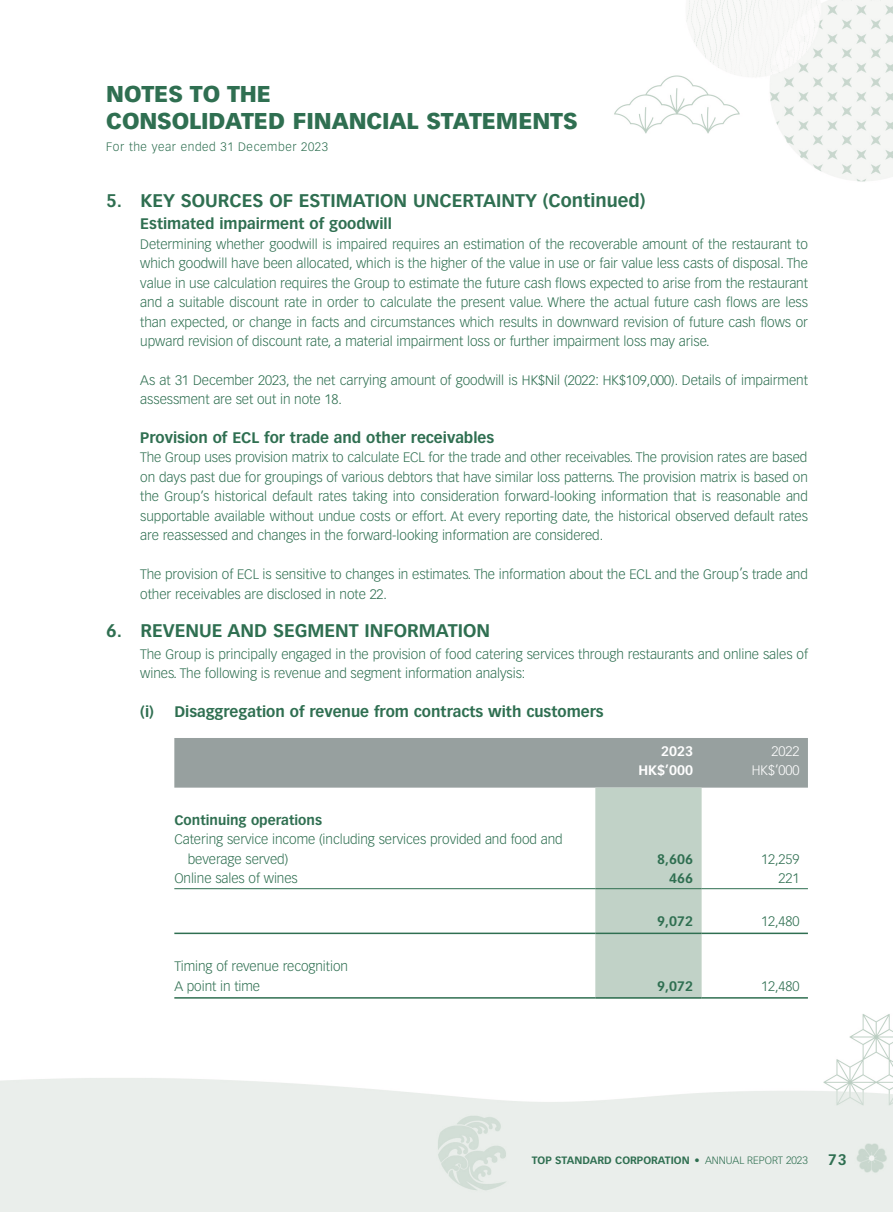
<style>
.page{position:relative;width:893px;height:1212px;background:#fff}
.page>*{position:absolute;margin:0;border:0;box-sizing:border-box;transform-origin:0 0}
.t1{font:900 22.5px/27.2px "Vectora LT Std";letter-spacing:-.005em;color:#2f6f51}
.t2{font:700 18px "Vectora LT Std";color:#2f6f51}
.t3{font:700 15px "Vectora LT Std";color:#2f6f51}
.t4{font:300 13.5px/19.5px "Vectora LT Std";letter-spacing:-.005em;color:#2f6f51}
.t5{font:700 13.5px "Vectora LT Std";color:#2f6f51}
.t6{font:700 13.5px "Vectora LT Std";color:#fff}
.t7{font:300 13.5px "Vectora LT Std";letter-spacing:-.005em;color:#fff}
.t8{font:300 12px "Vectora LT Std";letter-spacing:.05em;color:#2f6f51}
.t9{font:700 10.5px "Vectora LT Std";color:#2f6f51}
.s1{font-weight:300}
</style>
<div class="page">
<img style="left:0;top:0;width:893px;height:1212px">
<svg style="left:174px;top:738px;width:634px;height:259px"></svg>
<hr style="left:174px;top:888px;width:421px;height:1px;background:#2f6f51">
<hr style="left:595px;top:888px;width:107px;height:1px;background:#2f6f51">
<hr style="left:702px;top:888px;width:106px;height:1px;background:#2f6f51">
<hr style="left:174px;top:932px;width:421px;height:2px;background:#2f6f51">
<hr style="left:595px;top:932px;width:107px;height:2px;background:#2f6f51">
<hr style="left:702px;top:932px;width:106px;height:2px;background:#2f6f51">
<hr style="left:174px;top:997px;width:421px;height:1px;background:#2f6f51">
<hr style="left:595px;top:997px;width:107px;height:1px;background:#2f6f51">
<hr style="left:702px;top:997px;width:106px;height:1px;background:#2f6f51">
<h1 class="t1" style="left:106px;top:80px;width:473px">NOTES TO THE<br>CONSOLIDATED FINANCIAL STATEMENTS</h1>
<p class="t8" style="left:106px;top:140px;width:223px">For the year ended 31 December 2023</p>
<h2 class="t2" style="left:106px;top:190px;width:541px">5. KEY SOURCES OF ESTIMATION UNCERTAINTY (Continued)</h2>
<p class="t3" style="left:140px;top:215px;width:253px">Estimated impairment of goodwill</p>
<p class="t4" style="left:140px;top:234px;width:669px;text-align:justify">Determining whether goodwill is impaired requires an estimation of the recoverable amount of the restaurant to which goodwill have been allocated, which is the higher of the value in use or fair value less casts of disposal. The value in use calculation requires the Group to estimate the future cash flows expected to arise from the restaurant and a suitable discount rate in order to calculate the present value. Where the actual future cash flows are less than expected, or change in facts and circumstances which results in downward revision of future cash flows or upward revision of discount rate, a material impairment loss or further impairment loss may arise.</p>
<p class="t4" style="left:140px;top:370px;width:669px">As at 31 December 2023, the net carrying amount of goodwill is HK$Nil (2022: HK$109,000). Details of impairment assessment are set out in note 18.</p>
<p class="t3" style="left:140px;top:428px;width:355px">Provision of ECL for trade and other receivables</p>
<p class="t4" style="left:140px;top:448px;width:669px;text-align:justify">The Group uses provision matrix to calculate ECL for the trade and other receivables. The provision rates are based on days past due for groupings of various debtors that have similar loss patterns. The provision matrix is based on the Group’s historical default rates taking into consideration forward-looking information that is reasonable and supportable available without undue costs or effort. At every reporting date, the historical observed default rates are reassessed and changes in the forward-looking information are considered.</p>
<p class="t4" style="left:140px;top:565px;width:669px">The provision of ECL is sensitive to changes in estimates. The information about the ECL and the Group’s trade and other receivables are disclosed in note 22.</p>
<h2 class="t2" style="left:106px;top:620px;width:385px">6. REVENUE AND SEGMENT INFORMATION</h2>
<p class="t4" style="left:140px;top:644px;width:669px">The Group is principally engaged in the provision of food catering services through restaurants and online sales of wines. The following is revenue and segment information analysis:</p>
<p class="t3" style="left:140px;top:702px;width:465px">(i) Disaggregation of revenue from contracts with customers</p>
<p class="t6" style="left:661px;top:743px;width:33px">2023</p>
<p class="t7" style="left:771px;top:743px;width:29px">2022</p>
<p class="t6" style="left:638px;top:762px;width:56px">HK$’000</p>
<p class="t7" style="left:752px;top:763px;width:49px">HK$’000</p>
<p class="t5" style="left:174px;top:811px;width:149px">Continuing operations</p>
<p class="t4" style="left:188px;top:830px;width:376px;text-indent:-14px">Catering service income (including services provided and food and beverage served)</p>
<p class="t5" style="left:657px;top:850px;width:37px">8,606</p>
<p class="t4" style="left:761px;top:849px;width:40px">12,259</p>
<p class="t4" style="left:174px;top:869px;width:125px">Online sales of wines</p>
<p class="t5" style="left:669px;top:870px;width:25px">466</p>
<p class="t4" style="left:778px;top:869px;width:22px">221</p>
<p class="t5" style="left:657px;top:913px;width:37px">9,072</p>
<p class="t4" style="left:761px;top:911px;width:40px">12,480</p>
<p class="t4" style="left:174px;top:957px;width:175px">Timing of revenue recognition<br>A point in time</p>
<p class="t5" style="left:657px;top:977px;width:37px">9,072</p>
<p class="t4" style="left:761px;top:976px;width:40px">12,480</p>
<p class="t9" style="left:532px;top:1154px;width:277px">TOP STANDARD CORPORATION <span class="s1">• ANNUAL REPORT 2023</span></p>
<p class="t3" style="left:828px;top:1150px;width:20px">73</p>
</div>
